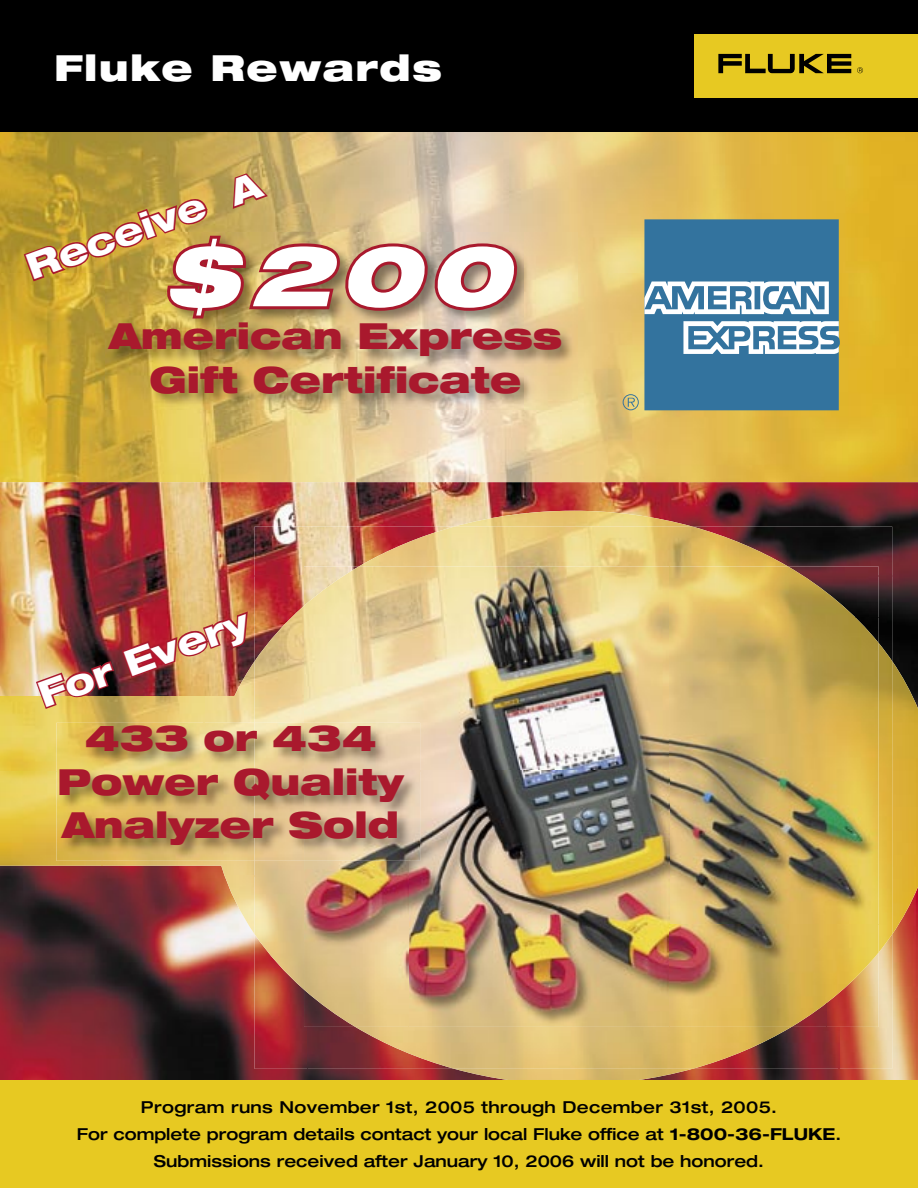
<style>
.page{position:relative;width:918px;height:1188px;background:#fff}
.page>*{position:absolute;margin:0;border:0;box-sizing:border-box;transform-origin:0 0}
.t1{font:italic 900 expanded 84px "Helvetica Neue";color:#fff}
.t2{font:900 expanded 36px/43.2px "Helvetica Neue";color:#a9192d;text-align:center}
.t3{font:800 expanded 36px "Helvetica Neue";color:#fff}
.t4{font:900 expanded 36px "Helvetica Neue";letter-spacing:.04em;color:#fff}
.t5{font:500 expanded 16.5px/27px "Helvetica Neue";color:#000;text-align:center}
.s1{font-weight:700}
</style>
<div class="page">
<img style="left:0;top:482px;width:918px;height:598px">
<img style="left:0;top:132px;width:918px;height:142px">
<img style="left:0;top:274px;width:153px;height:208px">
<img style="left:561px;top:274px;width:357px;height:208px">
<img style="left:153px;top:410px;width:408px;height:72px">
<div style="left:0;top:0;width:918px;height:132px;background:#000"></div>
<img style="left:408px;top:511px;width:306px;height:16px">
<img style="left:204px;top:711px;width:51px;height:12px">
<img style="left:892px;top:615px;width:26px;height:365px">
<img style="left:0;top:667px;width:204px;height:104px">
<img style="left:0;top:771px;width:102px;height:105px">
<img style="left:102px;top:861px;width:153px;height:15px">
<img style="left:204px;top:876px;width:51px;height:104px">
<img style="left:408px;top:1069px;width:306px;height:11px">
<div style="left:694px;top:34px;width:224px;height:64px;background:#e7c922"></div>
<svg style="left:718px;top:54px;width:133px;height:19px"></svg>
<svg style="left:857px;top:67px;width:6px;height:6px"></svg>
<img style="left:255px;top:527px;width:52px;height:49px">
<img style="left:839px;top:527px;width:53px;height:49px">
<img style="left:879px;top:576px;width:13px;height:49px">
<img style="left:255px;top:1020px;width:52px;height:49px">
<img style="left:839px;top:970px;width:53px;height:99px">
<img style="left:307px;top:527px;width:532px;height:39px">
<img style="left:255px;top:576px;width:49px;height:147px">
<img style="left:879px;top:625px;width:13px;height:345px">
<img style="left:255px;top:861px;width:49px;height:159px">
<img style="left:307px;top:1027px;width:532px;height:42px">
<img style="left:304px;top:566px;width:365px;height:205px">
<img style="left:669px;top:566px;width:210px;height:461px">
<img style="left:409px;top:771px;width:261px;height:256px">
<img style="left:304px;top:861px;width:105px;height:166px">
<div style="left:0;top:1080px;width:918px;height:108px;background:#e7c922"></div>
<div style="left:644px;top:219px;width:195px;height:191px;background:#33739e"></div>
<svg style="left:623px;top:394px;width:16px;height:16px"></svg>
<svg style="left:683px;top:321px;width:157px;height:33px"></svg>
<svg style="left:644px;top:281px;width:185px;height:33px"></svg>
<img style="left:106px;top:233px;width:472px;height:177px">
<img style="left:22px;top:160px;width:496px;height:163px">
<img style="left:56px;top:723px;width:364px;height:138px">
<img style="left:34px;top:608px;width:227px;height:103px">
<h2 class="t4" style="left:54px;top:44px;width:389px">Fluke Rewards</h2>
<h2 class="t3" style="left:20px;top:247px;width:249px;rotate:-20deg">Receive A</h2>
<h1 class="t1" style="left:161px;top:221px;width:351px">$200</h1>
<h2 class="t2" style="left:109px;top:314px;width:455px">American Express<br>Gift Certificate</h2>
<h2 class="t3" style="left:32px;top:674px;width:223px;rotate:-20deg">For Every</h2>
<h2 class="t2" style="left:57px;top:716px;width:348px">433 or 434<br>Power Quality<br>Analyzer Sold</h2>
<p class="t5" style="left:77px;top:1093px;width:766px">Program runs November 1st, 2005 through December 31st, 2005.<br>For complete program details contact your local Fluke office at <span class="s1">1-800-36-FLUKE</span>.<br>Submissions received after January 10, 2006 will not be honored.</p>
</div>
